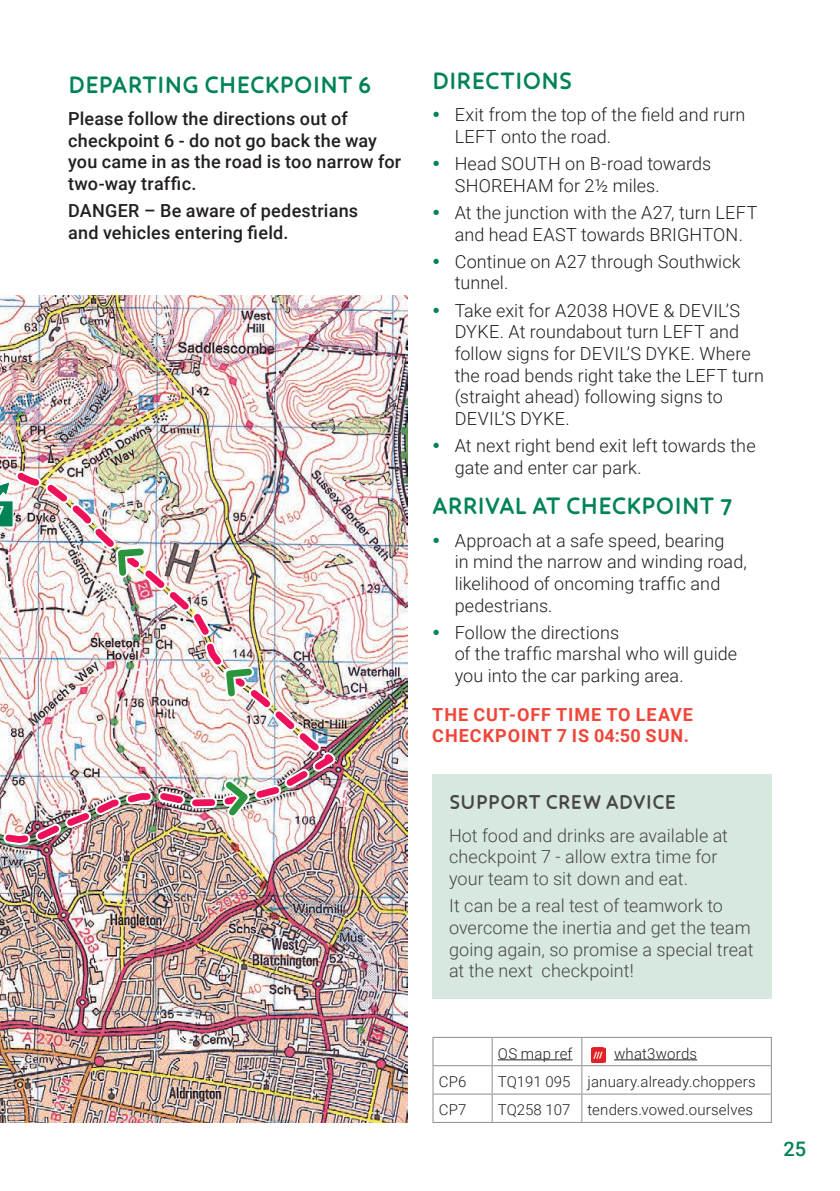
<style>
.page{position:relative;width:840px;height:1191px;background:#fff}
.page>*{position:absolute;margin:0;border:0;box-sizing:border-box;transform-origin:0 0}
.t1{font:700 24px "Core Humanist Sans";letter-spacing:.015em;color:#008356}
.t2{font:700 20px "Core Humanist Sans";letter-spacing:.025em;color:#484648}
.t3{font:500 20px "Roboto";color:#008356}
.t4{font:300 18px/21.6px "Roboto";letter-spacing:.005em;color:#231f20}
.t5{font:300 18px/21.6px "Roboto";letter-spacing:.005em;color:#484648}
.t6{font:500 18px/21.6px "Roboto";letter-spacing:.01em;color:#231f20}
.t7{font:700 18px/21.6px "Roboto";letter-spacing:.055em;color:#ef4639}
.t8{font:300 15px "Roboto";letter-spacing:.01em;color:#231f20}
</style>
<div class="page">
<hr style="left:432px;top:1036px;width:60px;height:1px;background:#8d8d8f">
<hr style="left:492px;top:1036px;width:89px;height:1px;background:#8d8d8f">
<hr style="left:581px;top:1036px;width:190px;height:1px;background:#8d8d8f">
<hr style="left:432px;top:1065px;width:60px;height:1px;background:#8d8d8f">
<hr style="left:492px;top:1065px;width:89px;height:1px;background:#8d8d8f">
<hr style="left:581px;top:1065px;width:190px;height:1px;background:#8d8d8f">
<hr style="left:432px;top:1093px;width:60px;height:1px;background:#8d8d8f">
<svg style="left:432px;top:1037px;width:1px;height:85px"></svg>
<hr style="left:492px;top:1093px;width:89px;height:1px;background:#8d8d8f">
<svg style="left:491px;top:1037px;width:1px;height:85px"></svg>
<hr style="left:581px;top:1093px;width:190px;height:1px;background:#8d8d8f">
<svg style="left:581px;top:1037px;width:1px;height:85px"></svg>
<svg style="left:770px;top:1037px;width:1px;height:85px"></svg>
<hr style="left:432px;top:1122px;width:60px;height:1px;background:#8d8d8f">
<hr style="left:492px;top:1122px;width:89px;height:1px;background:#8d8d8f">
<hr style="left:581px;top:1122px;width:190px;height:1px;background:#8d8d8f">
<hr style="left:497px;top:1059px;width:75px;height:1px;background:#231f20">
<hr style="left:613px;top:1059px;width:83px;height:1px;background:#231f20">
<img style="left:591px;top:1047px;width:14px;height:15px">
<img style="left:0;top:295px;width:407px;height:828px">
<img style="left:0;top:453px;width:349px;height:557px">
<img style="left:0;top:458px;width:341px;height:546px">
<img style="left:0;top:540px;width:260px;height:465px">
<img style="left:0;top:544px;width:256px;height:456px">
<svg style="left:0;top:482px;width:14px;height:46px"></svg>
<div style="left:432px;top:774px;width:339px;height:224px;background:#d7e9df"></div>
<h1 class="t1" style="left:68px;top:68px;width:304px">DEPARTING CHECKPOINT 6</h1>
<p class="t6" style="left:68px;top:107px;width:334px">Please follow the directions out of checkpoint 6 - do not go back the way you came in as the road is too narrow for two-way traffic.</p>
<p class="t6" style="left:68px;top:199px;width:291px">DANGER – Be aware of pedestrians and vehicles entering field.</p>
<h1 class="t1" style="left:432px;top:64px;width:141px">DIRECTIONS</h1>
<p class="t4" style="left:454px;top:103px;width:292px">Exit from the top of the field and rurn<br>LEFT onto the road.</p>
<p class="t4" style="left:454px;top:152px;width:258px">Head SOUTH on B-road towards<br>SHOREHAM for 2½ miles.</p>
<p class="t4" style="left:454px;top:201px;width:304px">At the junction with the A27, turn LEFT and head EAST towards BRIGHTON.</p>
<p class="t4" style="left:454px;top:250px;width:287px">Continue on A27 through Southwick tunnel.</p>
<p class="t4" style="left:454px;top:299px;width:310px">Take exit for A2038 HOVE &amp; DEVIL’S<br>DYKE. At roundabout turn LEFT and follow signs for DEVIL’S DYKE. Where the road bends right take the LEFT turn (straight ahead) following signs to<br>DEVIL’S DYKE.</p>
<p class="t4" style="left:454px;top:434px;width:302px">At next right bend exit left towards the gate and enter car park.</p>
<h1 class="t1" style="left:432px;top:490px;width:302px">ARRIVAL AT CHECKPOINT 7</h1>
<p class="t4" style="left:454px;top:529px;width:294px">Approach at a safe speed, bearing<br>in mind the narrow and winding road, likelihood of oncoming traffic and pedestrians.</p>
<p class="t4" style="left:454px;top:621px;width:284px">Follow the directions<br>of the traffic marshal who will guide you into the car parking area.</p>
<p class="t7" style="left:432px;top:703px;width:262px">THE CUT-OFF TIME TO LEAVE<br>CHECKPOINT 7 IS 04:50 SUN.</p>
<p class="t2" style="left:449px;top:789px;width:228px">SUPPORT CREW ADVICE</p>
<p class="t5" style="left:449px;top:824px;width:280px">Hot food and drinks are available at checkpoint 7 - allow extra time for your team to sit down and eat.</p>
<p class="t5" style="left:449px;top:894px;width:306px">It can be a real test of teamwork to overcome the inertia and get the team going again, so promise a special treat at the next checkpoint!</p>
<p class="t8" style="left:497px;top:1043px;width:76px">OS map ref</p>
<p class="t8" style="left:613px;top:1043px;width:84px">what3words</p>
<p class="t8" style="left:438px;top:1071px;width:29px">CP6</p>
<p class="t8" style="left:497px;top:1071px;width:259px">TQ191 095 january.already.choppers</p>
<p class="t8" style="left:438px;top:1099px;width:29px">CP7</p>
<p class="t8" style="left:497px;top:1099px;width:257px">TQ258 107 tenders.vowed.ourselves</p>
<p class="t3" style="left:783px;top:1134px;width:24px">25</p>
</div>
